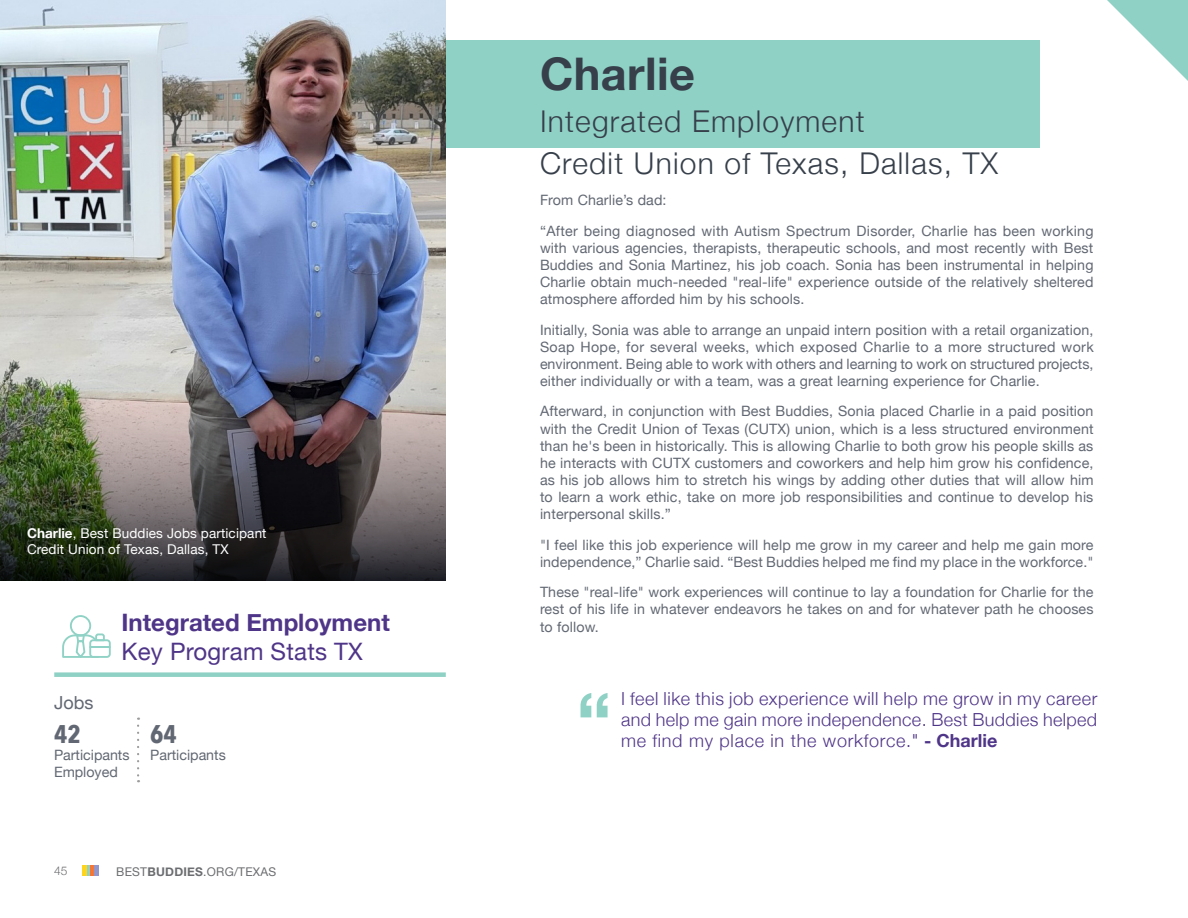
<style>
.page{position:relative;width:1188px;height:918px;background:#fff}
.page>*{position:absolute;margin:0;border:0;box-sizing:border-box;transform-origin:0 0}
.Body_Reg_White_10pt_Left{font:700 45px "Helvetica Neue";letter-spacing:.01em;color:#363f4a}
.Body_Reg_White_10pt_Left-2{font:300 30px "Helvetica Neue";letter-spacing:.04em;color:#363f4a}
.Body_Reg_50_black_11pt_Left{font:700 25.5px "Avenir Next Condensed";color:#626873}
.Sub_Titles_Sections_Reg_Yellow_20pt_Left{font:700 24px "Helvetica Neue";color:#4f3588}
.Sub_Titles_Sections_Reg_Yellow_20pt_Left-2{font:24px "Helvetica Neue";letter-spacing:.01em;color:#4f3588}
.Pull_Quote_Pur_50__12pt_40track_Left{font:300 18px/21px "Helvetica Neue";letter-spacing:.02em;color:#4f3588;text-align:justify}
.Body_Reg_50_black_11pt_Left-2{font:18px "Helvetica Neue";color:#626873}
.Body_Reg_50_black_10pt_Left_Space_B{font:14.25px/17.1px "Helvetica Neue";letter-spacing:.01em;color:#626873;text-align:justify}
.Body_Reg_50_black_11pt_Left-3{font:14.25px "Helvetica Neue";color:#626873}
.Captions_Reg_White_9pt_Left{font:13.5px "Helvetica Neue";letter-spacing:.01em;color:#fff}
.t1{font:12px "Helvetica Neue";letter-spacing:.02em;color:#6c6d70}
.t2{font:300 12px "Helvetica Neue";color:#6c6d70}
.s1{font-weight:700}
</style>
<div class="page">
<div style="left:419px;top:40px;width:621px;height:108px;background:#8fd1c5"></div>
<img style="left:0;top:0;width:446px;height:351px">
<img style="left:0;top:351px;width:446px;height:229px">
<div style="left:54px;top:672px;width:392px;height:5px;background:#8fd1c5"></div>
<div style="left:70px;top:615px;width:21px;height:21px;border:2px solid #90d2c5;border-radius:50%"></div>
<svg style="left:62px;top:633px;width:49px;height:25px"></svg>
<svg style="left:580px;top:693px;width:28px;height:24px"></svg>
<svg style="left:137px;top:726px;width:2px;height:56px"></svg>
<svg style="left:1107px;top:0;width:81px;height:81px"></svg>
<svg style="left:87px;top:866px;width:4px;height:10px"></svg>
<svg style="left:91px;top:866px;width:4px;height:10px"></svg>
<hr style="left:95px;top:866px;width:4px;height:10px;background:#9396ca">
<hr style="left:83px;top:866px;width:4px;height:10px;background:#fed41d">
<p class="Captions_Reg_White_9pt_Left" style="left:27px;top:525px;width:241px"><span class="s1">Charlie</span>, Best Buddies Jobs participant</p>
<p class="Captions_Reg_White_9pt_Left" style="left:27px;top:541px;width:203px">Credit Union of Texas, Dallas, TX</p>
<p class="Sub_Titles_Sections_Reg_Yellow_20pt_Left" style="left:122px;top:608px;width:270px">Integrated Employment</p>
<p class="Sub_Titles_Sections_Reg_Yellow_20pt_Left-2" style="left:122px;top:637px;width:243px">Key Program Stats TX</p>
<p class="Body_Reg_50_black_11pt_Left-2" style="left:54px;top:691px;width:41px">Jobs</p>
<p class="Body_Reg_50_black_11pt_Left" style="left:54px;top:718px;width:28px">42</p>
<p class="Body_Reg_50_black_11pt_Left-3" style="left:54px;top:747px;width:77px">Participants</p>
<p class="Body_Reg_50_black_11pt_Left-3" style="left:54px;top:764px;width:65px">Employed</p>
<p class="Body_Reg_50_black_11pt_Left" style="left:150px;top:718px;width:28px">64</p>
<p class="Body_Reg_50_black_11pt_Left-3" style="left:150px;top:747px;width:77px">Participants</p>
<p class="t2" style="left:54px;top:864px;width:15px">45</p>
<p class="t1" style="left:116px;top:864px;width:162px">BEST<span class="s1">BUDDIES</span>.ORG/TEXAS</p>
<p class="Body_Reg_White_10pt_Left" style="left:540px;top:46px;width:157px">Charlie</p>
<p class="Body_Reg_White_10pt_Left-2" style="left:540px;top:103px;width:326px">Integrated Employment</p>
<p class="Body_Reg_White_10pt_Left-2" style="left:540px;top:145px;width:459px">Credit Union of Texas, Dallas, TX</p>
<p class="Body_Reg_50_black_10pt_Left_Space_B" style="left:540px;top:191px;width:128px">From Charlie’s dad:</p>
<p class="Body_Reg_50_black_10pt_Left_Space_B" style="left:540px;top:222px;width:555px">“After being diagnosed with Autism Spectrum Disorder, Charlie has been working with various agencies, therapists, therapeutic schools, and most recently with Best Buddies and Sonia Martinez, his job coach. Sonia has been instrumental in helping Charlie obtain much-needed "real-life" experience outside of the relatively sheltered atmosphere afforded him by his schools.</p>
<p class="Body_Reg_50_black_10pt_Left_Space_B" style="left:540px;top:321px;width:555px">Initially, Sonia was able to arrange an unpaid intern position with a retail organization, Soap Hope, for several weeks, which exposed Charlie to a more structured work environment. Being able to work with others and learning to work on structured projects, either individually or with a team, was a great learning experience for Charlie.</p>
<p class="Body_Reg_50_black_10pt_Left_Space_B" style="left:540px;top:403px;width:555px">Afterward, in conjunction with Best Buddies, Sonia placed Charlie in a paid position with the Credit Union of Texas (CUTX) union, which is a less structured environment than he's been in historically. This is allowing Charlie to both grow his people skills as he interacts with CUTX customers and coworkers and help him grow his confidence, as his job allows him to stretch his wings by adding other duties that will allow him to learn a work ethic, take on more job responsibilities and continue to develop his interpersonal skills.”</p>
<p class="Body_Reg_50_black_10pt_Left_Space_B" style="left:540px;top:536px;width:555px">"I feel like this job experience will help me grow in my career and help me gain more independence,” Charlie said. “Best Buddies helped me find my place in the workforce."</p>
<p class="Body_Reg_50_black_10pt_Left_Space_B" style="left:540px;top:584px;width:555px">These "real-life" work experiences will continue to lay a foundation for Charlie for the rest of his life in whatever endeavors he takes on and for whatever path he chooses to follow.</p>
<p class="Pull_Quote_Pur_50__12pt_40track_Left" style="left:621px;top:688px;width:478px">I feel like this job experience will help me grow in my career and help me gain more independence. Best Buddies helped me find my place in the workforce." <span class="s1">- Charlie</span></p>
</div>
